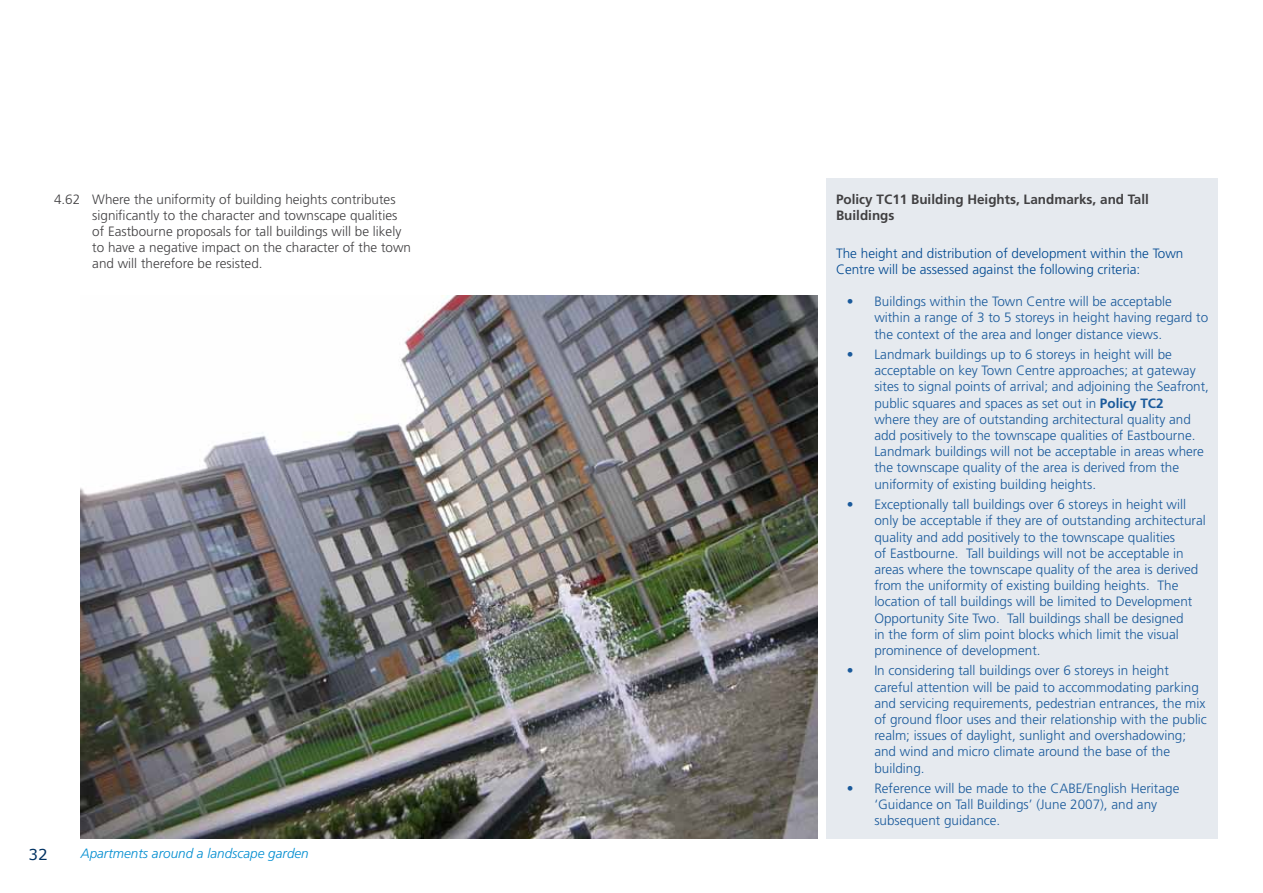
<style>
.page{position:relative;width:1263px;height:893px;background:#fff}
.page>*{position:absolute;margin:0;border:0;box-sizing:border-box;transform-origin:0 0}
.t1{font:15px "Verdana";color:#013162}
.t2{font:300 13.5px/16.2px "Frutiger LT Pro";color:#1a5a9b}
.t3{font:300 13.5px/16.2px "Frutiger LT Pro";color:#414042}
.t4{font:300 13.5px/16.2px "Frutiger LT Pro";color:#004890}
.t5{font:700 13.5px/16.2px "Frutiger LT Std";color:#414042}
.t6{font:italic 300 13.5px "Frutiger LT Pro";color:#008dd0}
.s1{font-family:"Frutiger LT Std";font-weight:700;font-stretch:condensed}
.s2{font-weight:700}
</style>
<div class="page">
<div style="left:827px;top:179px;width:391px;height:660px;background:#e6eaef"></div>
<img style="left:81px;top:296px;width:737px;height:543px">
<p class="t3" style="left:92px;top:191px;width:320px;text-indent:-38px">4.62 Where the uniformity of building heights contributes significantly to the character and townscape qualities of Eastbourne proposals for tall buildings will be likely to have a negative impact on the character of the town and will therefore be resisted.</p>
<p class="t5" style="left:836px;top:191px;width:314px">Policy TC11 Building Heights, Landmarks, and Tall<br>Buildings</p>
<p class="t4" style="left:836px;top:245px;width:349px">The height and distribution of development within the Town<br>Centre will be assessed against the following criteria:</p>
<p class="t2" style="left:874px;top:294px;width:335px;text-indent:-28px"><span class="s1">•</span> Buildings within the Town Centre will be acceptable within a range of 3 to 5 storeys in height having regard to the context of the area and longer distance views.</p>
<p class="t2" style="left:874px;top:346px;width:336px;text-indent:-28px"><span class="s1">•</span> Landmark buildings up to 6 storeys in height will be acceptable on key Town Centre approaches; at gateway sites to signal points of arrival; and adjoining the Seafront, public squares and spaces as set out in <span class="s2">Policy TC2<br></span>where they are of outstanding architectural quality and add positively to the townscape qualities of Eastbourne.<br>Landmark buildings will not be acceptable in areas where the townscape quality of the area is derived from the uniformity of existing building heights.</p>
<p class="t2" style="left:874px;top:496px;width:333px;text-indent:-28px"><span class="s1">•</span> Exceptionally tall buildings over 6 storeys in height will only be acceptable if they are of outstanding architectural quality and add positively to the townscape qualities<br>of Eastbourne. Tall buildings will not be acceptable in areas where the townscape quality of the area is derived from the uniformity of existing building heights. The location of tall buildings will be limited to Development Opportunity Site Two. Tall buildings shall be designed<br>in the form of slim point blocks which limit the visual prominence of development.</p>
<p class="t2" style="left:874px;top:663px;width:334px;text-indent:-28px"><span class="s1">•</span> In considering tall buildings over 6 storeys in height careful attention will be paid to accommodating parking and servicing requirements, pedestrian entrances, the mix of ground floor uses and their relationship with the public realm; issues of daylight, sunlight and overshadowing; and wind and micro climate around the base of the building.</p>
<p class="t2" style="left:874px;top:780px;width:307px;text-indent:-28px"><span class="s1">•</span> Reference will be made to the CABE/English Heritage ‘Guidance on Tall Buildings’ (June 2007), and any subsequent guidance.</p>
<p class="t1" style="left:28px;top:845px;width:21px">32</p>
<p class="t6" style="left:81px;top:846px;width:230px">Apartments around a landscape garden</p>
</div>
